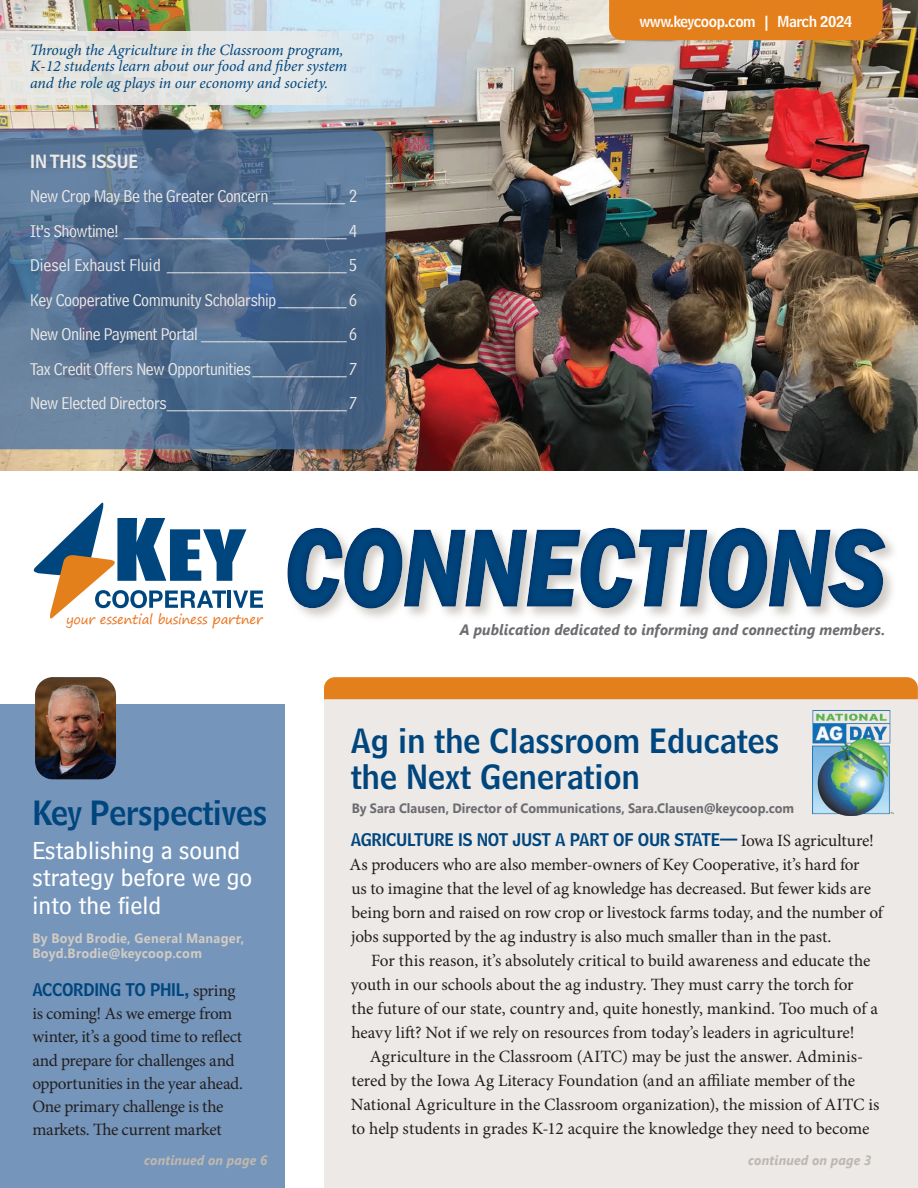
<style>
.page{position:relative;width:918px;height:1188px;background:#fff}
.page>*{position:absolute;margin:0;border:0;box-sizing:border-box;transform-origin:0 0}
.t1{font:33px/36px "Bell Centennial Std Name Num";letter-spacing:-.005em;color:#00467e}
.t2{font:25.5px/27.8px "Bell Centennial Std Sub Capt";color:#fff}
.t3{font:18px/34.5px "Bell Centennial Std Address";letter-spacing:-.025em;color:#ece9e7;text-align:justify}
.t4{font:18px "Bell Centennial Std Name Num";letter-spacing:-.005em;color:#ece9e7}
.t5{font:17.25px/24px "Minion Pro";letter-spacing:-.01em;color:#231f20}
.t6{font:17.25px "Bell Centennial Std Name Num";letter-spacing:-.02em;color:#00467e}
.t7{font:italic 15.75px/16.5px "Minion Pro";letter-spacing:-.01em;color:#00467e}
.t8{font:italic 700 15px "Segoe UI";letter-spacing:.01em;color:#6c6d70;scale:.94 1}
.t9{font:15px "Bell Centennial Std Name Num";letter-spacing:-.03em;color:#fff}
.t10{font:700 13.5px "Segoe UI";color:#6c6d70;scale:.94 1}
.t11{font:700 13.5px/15px "Segoe UI";letter-spacing:.02em;color:#d0cbc4;scale:.94 1}
.t12{font:italic 700 13.5px "Segoe UI";letter-spacing:.015em;color:#beb8b0;scale:.94 1}
.t13{font:13.2px "Segoe Print";letter-spacing:-.02em;color:#eb741f}
.s1{font-family:"Minion Pro";color:#231f20}
</style>
<div class="page">
<img style="left:0;top:0;width:918px;height:470px">
<div style="left:0;top:704px;width:285px;height:484px;background:#7595ba"></div>
<div style="left:324px;top:700px;width:594px;height:488px;background:#ece9e7"></div>
<div style="left:609px;top:0;width:274px;height:40px;background:#e4801b"></div>
<svg style="left:34px;top:503px;width:229px;height:116px"></svg>
<div style="left:324px;top:677px;width:594px;height:22px;background:#e4801b"></div>
<div style="left:285px;top:526px;width:614px;height:97px;background:#beb8b0;opacity:.7"></div>
<div style="left:286px;top:526px;width:600px;height:83px;background:#4872a3;opacity:.75"></div>
<img style="left:35px;top:677px;width:81px;height:102px">
<svg style="left:0;top:130px;width:386px;height:319px;background:#547091"></svg>
<svg style="left:0;top:31px;width:459px;height:73px;background:#dbe2e4"></svg>
<img style="left:812px;top:711px;width:81px;height:105px">
<p class="t7" style="left:30px;top:42px;width:319px">Through the Agriculture in the Classroom program,<br>K-12 students learn about our food and fiber system and the role ag plays in our economy and society.</p>
<p class="t4" style="left:30px;top:150px;width:110px">IN THIS ISSUE</p>
<p class="t3" style="left:30px;top:179px;width:329px">New Crop May Be the Greater Concern ________ 2<br>It’s Showtime! __________________________4<br>Diesel Exhaust Fluid _____________________5<br>Key Cooperative Community Scholarship________6<br>New Online Payment Portal _________________6<br>Tax Credit Offers New Opportunities___________7<br>New Elected Directors_____________________7</p>
<p class="t13" style="left:66px;top:607px;width:198px">your essential business partner</p>
<p class="t9" style="left:639px;top:12px;width:214px">www.keycoop.com | March 2024</p>
<p class="t8" style="left:460px;top:615px;width:454px">A publication dedicated to informing and connecting members.</p>
<h1 class="t1" style="left:32px;top:795px;width:236px">Key Perspectives</h1>
<h2 class="t2" style="left:32px;top:836px;width:221px">Establishing a sound strategy before we go into the field</h2>
<p class="t11" style="left:32px;top:929px;width:227px">By Boyd Brodie, General Manager,<br>Boyd.Brodie@keycoop.com</p>
<p class="t6" style="left:32px;top:979px;width:205px">ACCORDING TO PHIL, <span class="s1">spring</span></p>
<p class="t5" style="left:32px;top:1002px;width:212px;line-height:23.2px">is coming! As we emerge from winter, it’s a good time to reflect and prepare for challenges and opportunities in the year ahead.<br>One primary challenge is the markets. The current market</p>
<h1 class="t1" style="left:351px;top:723px;width:430px">Ag in the Classroom Educates the Next Generation</h1>
<p class="t10" style="left:352px;top:795px;width:472px">By Sara Clausen, Director of Communications, Sara.Clausen@keycoop.com</p>
<p class="t6" style="left:351px;top:829px;width:525px">AGRICULTURE IS NOT JUST A PART OF OUR STATE— <span class="s1">Iowa IS agriculture!</span></p>
<p class="t5" style="left:350px;top:853px;width:535px">As producers who are also member-owners of Key Cooperative, it’s hard for<br>us to imagine that the level of ag knowledge has decreased. But fewer kids are being born and raised on row crop or livestock farms today, and the number of jobs supported by the ag industry is also much smaller than in the past.</p>
<p class="t5" style="left:351px;top:949px;width:529px;text-indent:20px">For this reason, it’s absolutely critical to build awareness and educate the youth in our schools about the ag industry. They must carry the torch for the future of our state, country and, quite honestly, mankind. Too much of a heavy lift? Not if we rely on resources from today’s leaders in agriculture!</p>
<p class="t5" style="left:351px;top:1045px;width:530px;text-indent:19px">Agriculture in the Classroom (AITC) may be just the answer. Adminis&shy;tered by the Iowa Ag Literacy Foundation (and an affiliate member of the National Agriculture in the Classroom organization), the mission of AITC is to help students in grades K-12 acquire the knowledge they need to become</p>
<p class="t12" style="left:144px;top:1148px;width:132px">continued on page 6</p>
<p class="t12" style="left:748px;top:1148px;width:132px">continued on page 3</p>
</div>
